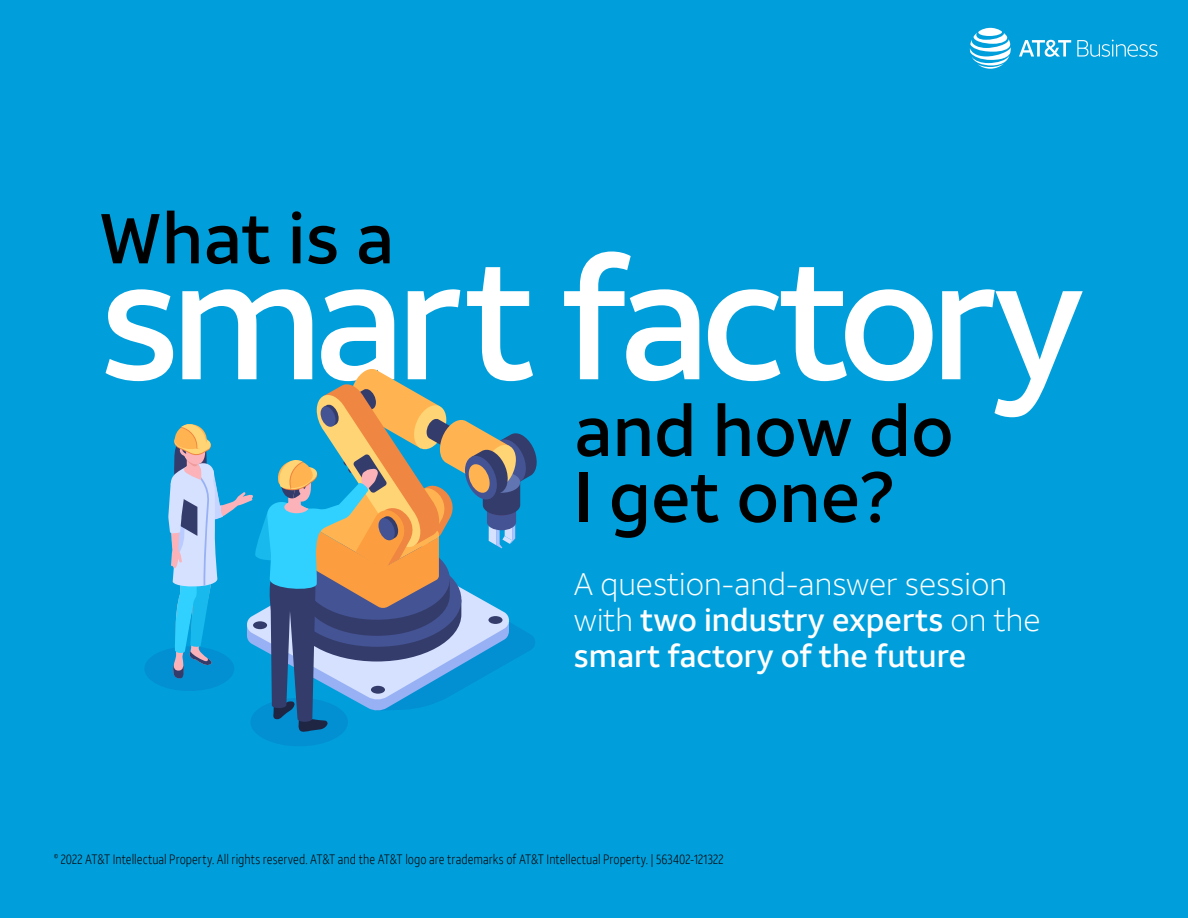
<style>
.page{position:relative;width:1188px;height:918px;background:#009fdb}
.page>*{position:absolute;margin:0;border:0;box-sizing:border-box;transform-origin:0 0}
.t1{font:500 168.15px "ATT Aleck Sans";letter-spacing:-.06em;color:#fff}
.t2{font:500 70.35px/66px "ATT Aleck Sans";color:#000}
.t3{font:500 31.05px/35.7px "ATT Aleck Sans";color:#fff}
.t4{font:300 13.5px "ATT Aleck Cd";color:#000}
.s1{font-weight:300}
</style>
<div class="page">
<svg style="left:970px;top:28px;width:41px;height:41px"></svg>
<svg style="left:1019px;top:40px;width:52px;height:17px"></svg>
<svg style="left:1077px;top:40px;width:80px;height:17px"></svg>
<div style="left:250px;top:698px;width:98px;height:48px;background:#0290d2;border-radius:50%"></div>
<div style="left:144px;top:646px;width:90px;height:45px;background:#0290d2;border-radius:50%"></div>
<svg style="left:168px;top:369px;width:369px;height:363px"></svg>
<p class="t2" style="left:99px;top:206px;width:297px">What is a</p>
<p class="t1" style="left:99px;top:215px;width:988px">smart factory</p>
<p class="t2" style="left:574px;top:399px;width:381px">and how do<br>I get one?</p>
<p class="t3" style="left:574px;top:567px;width:468px"><span class="s1">A question-and-answer session with</span> two industry experts <span class="s1">on the </span>smart factory of the future</p>
<p class="t4" style="left:54px;top:851px;width:671px"><sup>©</sup> 2022 AT&amp;T Intellectual Property. All rights reserved. AT&amp;T and the AT&amp;T logo are trademarks of AT&amp;T Intellectual Property. | 563402-121322</p>
</div>
